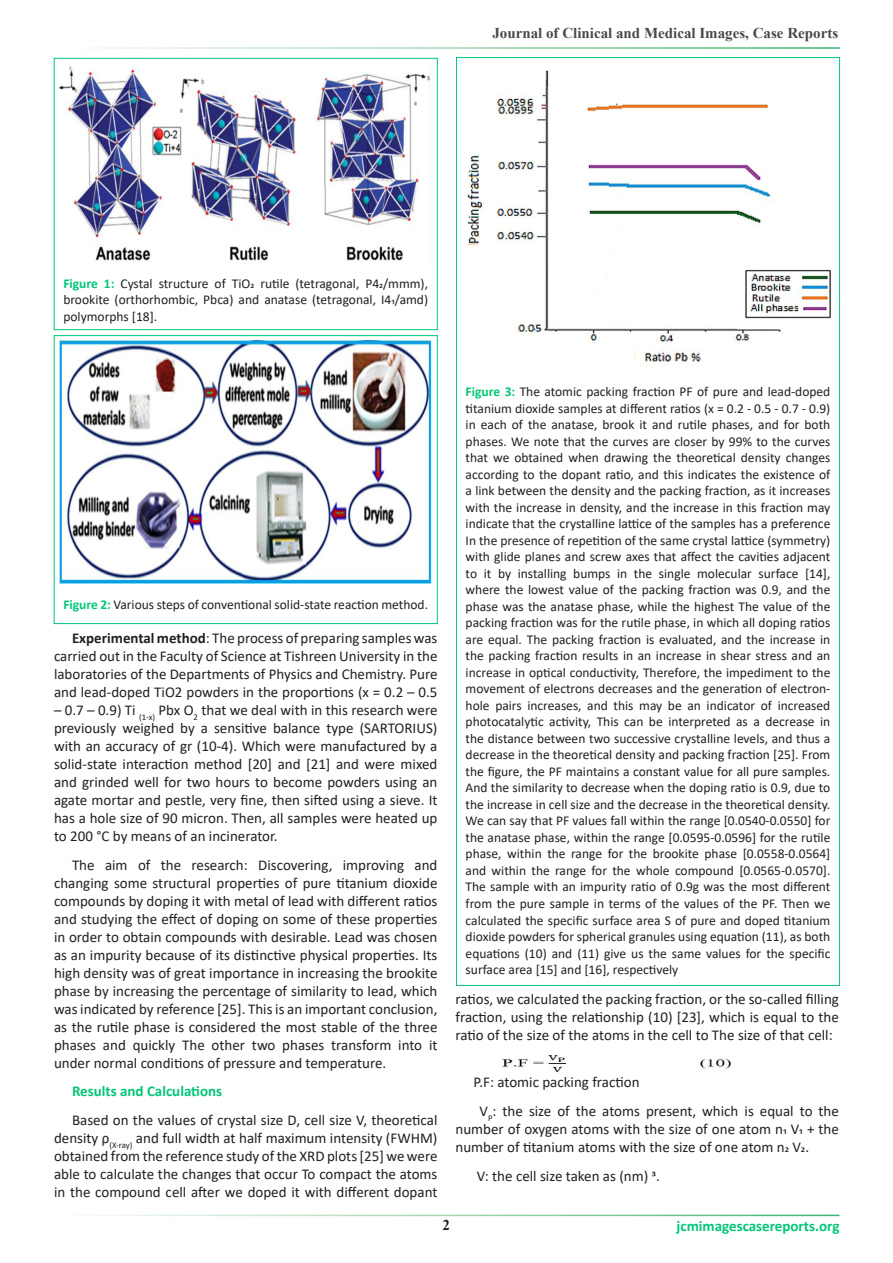
<style>
.page{position:relative;width:893px;height:1263px;background:#fff}
.page>*{position:absolute;margin:0;border:0;box-sizing:border-box;transform-origin:0 0}
.para_style{font:15px/18px "Calibri";color:#231f20;text-align:justify}
.tittle{font:700 15px "Calibri";color:#02c676}
.t1{font:700 15px "Times New Roman";color:#464b47}
.t2{font:700 15px "Times New Roman";color:#231f20}
.t3{font:13.5px/16.5px "Calibri";color:#231f20;text-align:justify}
.s1{font-weight:700;color:#02c676}
.s2{font-weight:700}
</style>
<div class="page">
<div style="left:54px;top:58px;width:383px;height:272px;border:1px solid #02c676"></div>
<img style="left:60px;top:66px;width:371px;height:195px">
<div style="left:54px;top:335px;width:383px;height:289px;border:1px solid #02c676"></div>
<img style="left:60px;top:341px;width:371px;height:244px">
<img style="left:467px;top:70px;width:365px;height:296px">
<img style="left:502px;top:1055px;width:229px;height:17px">
<p class="t1" style="left:492px;top:22px;width:347px">Journal of Clinical and Medical Images, Case Reports</p>
<p class="t3" style="left:63px;top:275px;width:366px"><span class="s1">Figure 1:</span> Cystal structure of TiO2 rutile (tetragonal, P42/mmm), brookite (orthorhombic, Pbca) and anatase (tetragonal, I41/amd) polymorphs [18].</p>
<p class="t3" style="left:63px;top:596px;width:366px"><span class="s1">Figure 2:</span> Various steps of conventional solid-state reaction method.</p>
<p class="para_style" style="left:54px;top:628px;width:385px;text-indent:18px"><span class="s2">Experimental method</span>: The process of preparing samples was carried out in the Faculty of Science at Tishreen University in the laboratories of the Departments of Physics and Chemistry. Pure and lead-doped TiO2 powders in the proportions (x = 0.2 – 0.5</p>
<p class="para_style" style="left:54px;top:700px;width:385px">– 0.7 – 0.9) Ti <sub>(1-x)</sub> Pbx O<sub>2</sub> that we deal with in this research were previously weighed by a sensitive balance type (SARTORIUS) with an accuracy of gr (10-4). Which were manufactured by a solid-state interaction method [20] and [21] and were mixed and grinded well for two hours to become powders using an agate mortar and pestle, very fine, then sifted using a sieve. It has a hole size of 90 micron. Then, all samples were heated up to 200 °C by means of an incinerator.</p>
<p class="para_style" style="left:54px;top:855px;width:385px;text-indent:18px">The aim of the research: Discovering, improving and changing some structural properties of pure titanium dioxide compounds by doping it with metal of lead with different ratios and studying the effect of doping on some of these properties in order to obtain compounds with desirable. Lead was chosen as an impurity because of its distinctive physical properties. Its high density was of great importance in increasing the brookite phase by increasing the percentage of similarity to lead, which was indicated by reference [25]. This is an important conclusion, as the rutile phase is considered the most stable of the three phases and quickly The other two phases transform into it under normal conditions of pressure and temperature.</p>
<p class="tittle" style="left:72px;top:1081px;width:152px">Results and Calculations</p>
<p class="para_style" style="left:54px;top:1111px;width:385px;text-indent:18px">Based on the values of crystal size D, cell size V, theoretical density ρ<sub>(X-ray)</sub> and full width at half maximum intensity (FWHM) obtained from the reference study of the XRD plots [25] we were able to calculate the changes that occur To compact the atoms in the compound cell after we doped it with different dopant</p>
<p class="t3" style="left:466px;top:383px;width:366px"><span class="s1">Figure 3:</span> The atomic packing fraction PF of pure and lead-doped titanium dioxide samples at different ratios (x = 0.2 - 0.5 - 0.7 - 0.9) in each of the anatase, brook it and rutile phases, and for both phases. We note that the curves are closer by 99% to the curves that we obtained when drawing the theoretical density changes according to the dopant ratio, and this indicates the existence of a link between the density and the packing fraction, as it increases with the increase in density, and the increase in this fraction may indicate that the crystalline lattice of the samples has a preference In the presence of repetition of the same crystal lattice (symmetry) with glide planes and screw axes that affect the cavities adjacent to it by installing bumps in the single molecular surface [14], where the lowest value of the packing fraction was 0.9, and the phase was the anatase phase, while the highest The value of the packing fraction was for the rutile phase, in which all doping ratios are equal. The packing fraction is evaluated, and the increase in the packing fraction results in an increase in shear stress and an increase in optical conductivity, Therefore, the impediment to the movement of electrons decreases and the generation of electron&shy;hole pairs increases, and this may be an indicator of increased photocatalytic activity, This can be interpreted as a decrease in the distance between two successive crystalline levels, and thus a decrease in the theoretical density and packing fraction [25]. From the figure, the PF maintains a constant value for all pure samples.<br>And the similarity to decrease when the doping ratio is 0.9, due to the increase in cell size and the decrease in the theoretical density.<br>We can say that PF values fall within the range [0.0540-0.0550] for the anatase phase, within the range [0.0595-0.0596] for the rutile phase, within the range for the brookite phase [0.0558-0.0564] and within the range for the whole compound [0.0565-0.0570].<br>The sample with an impurity ratio of 0.9g was the most different from the pure sample in terms of the values of the PF. Then we calculated the specific surface area S of pure and doped titanium dioxide powders for spherical granules using equation (11), as both equations (10) and (11) give us the same values for the specific surface area [15] and [16], respectively</p>
<p class="para_style" style="left:455px;top:990px;width:385px">ratios, we calculated the packing fraction, or the so-called filling fraction, using the relationship (10) [23], which is equal to the ratio of the size of the atoms in the cell to The size of that cell:</p>
<p class="para_style" style="left:473px;top:1073px;width:168px">P.F: atomic packing fraction</p>
<p class="para_style" style="left:455px;top:1102px;width:385px;text-indent:24px">V<sub>P</sub>: the size of the atoms present, which is equal to the number of oxygen atoms with the size of one atom n1 V1 + the number of titanium atoms with the size of one atom n2 V2.</p>
<p class="para_style" style="left:477px;top:1166px;width:184px">V: the cell size taken as (nm) 3.</p>
<p class="t2" style="left:442px;top:1214px;width:9px">2</p>
<p class="tittle" style="left:677px;top:1216px;width:164px">jcmimagescasereports.org</p>
</div>
